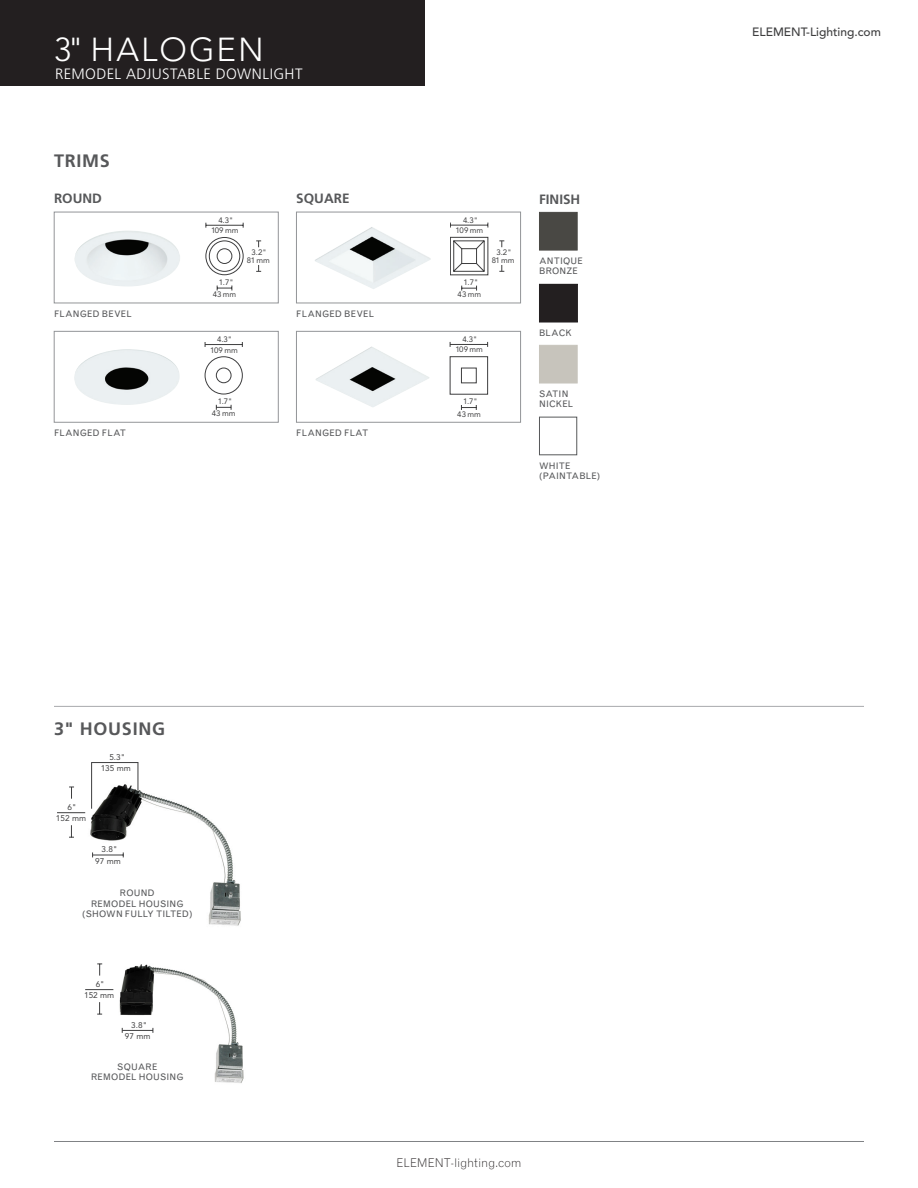
<style>
.page{position:relative;width:918px;height:1188px;background:#fff}
.page>*{position:absolute;margin:0;border:0;box-sizing:border-box;transform-origin:0 0}
.t1{font:300 33px "Avenir";letter-spacing:.06em;color:#fff}
.t2{font:700 18px "Frutiger";letter-spacing:.04em;color:#57585a}
.t3{font:300 15px "Frutiger";letter-spacing:.03em;color:#fff}
.t4{font:700 13.5px "Frutiger";color:#57585a}
.t5{font:500 12px "Avenir";color:#3e3e3f}
.t6{font:300 12px "Grotesque";letter-spacing:-.01em;color:#231f20}
.t7{font:9px/10.5px "Grotesque";letter-spacing:.015em;color:#57585a;text-align:center}
.t8{font:8.25px "Avenir";color:#3e3e3f}
.t9{font:7.95px/10.4px "Avenir";color:#3e3e3f;text-align:center}
.t10{font:7.8px/10.5px "Avenir";color:#3e3e3f;text-align:center}
</style>
<div class="page">
<hr style="left:54px;top:1141px;width:810px;height:1px;background:#808285">
<div style="left:0;top:0;width:425px;height:86px;background:#231f20"></div>
<div style="left:539px;top:417px;width:38px;height:38px;border:1px solid #57585a"></div>
<div style="left:539px;top:284px;width:38px;height:38px;background:#231f20"></div>
<div style="left:539px;top:284px;width:39px;height:38px;border:1px solid #231f20"></div>
<div style="left:539px;top:345px;width:39px;height:38px;background:#c7c4bc;border:1px solid #c7c4bc"></div>
<div style="left:539px;top:212px;width:39px;height:38px;background:#494844;border:1px solid #494844"></div>
<img style="left:315px;top:227px;width:116px;height:62px">
<div style="left:296px;top:212px;width:225px;height:91px;border:1px solid #939598"></div>
<img style="left:74px;top:231px;width:106px;height:55px">
<div style="left:54px;top:212px;width:224px;height:91px;border:1px solid #939598"></div>
<img style="left:316px;top:346px;width:113px;height:61px">
<div style="left:296px;top:331px;width:225px;height:91px;border:1px solid #939598"></div>
<img style="left:74px;top:349px;width:106px;height:56px">
<div style="left:54px;top:331px;width:224px;height:91px;border:1px solid #939598"></div>
<img style="left:111px;top:964px;width:133px;height:119px">
<img style="left:83px;top:778px;width:158px;height:148px">
<svg style="left:205px;top:342px;width:38px;height:53px"></svg>
<svg style="left:216px;top:405px;width:16px;height:5px"></svg>
<svg style="left:256px;top:265px;width:5px;height:7px"></svg>
<svg style="left:256px;top:241px;width:5px;height:6px"></svg>
<hr style="left:206px;top:225px;width:37px;height:1px;background:#3e3e3f">
<svg style="left:206px;top:237px;width:38px;height:54px"></svg>
<svg style="left:461px;top:405px;width:16px;height:5px"></svg>
<hr style="left:450px;top:344px;width:38px;height:1px;background:#3e3e3f">
<svg style="left:450px;top:356px;width:38px;height:39px"></svg>
<svg style="left:499px;top:265px;width:5px;height:7px"></svg>
<svg style="left:499px;top:241px;width:5px;height:6px"></svg>
<svg style="left:461px;top:286px;width:16px;height:5px"></svg>
<hr style="left:450px;top:225px;width:38px;height:1px;background:#3e3e3f">
<svg style="left:450px;top:237px;width:38px;height:38px"></svg>
<hr style="left:54px;top:706px;width:810px;height:1px;background:#a8a9ad">
<hr style="left:122px;top:1030px;width:31px;height:1px;background:#3e3e3f">
<svg style="left:97px;top:1002px;width:5px;height:13px"></svg>
<svg style="left:97px;top:964px;width:5px;height:12px"></svg>
<svg style="left:85px;top:989px;width:28px;height:1px"></svg>
<hr style="left:91px;top:762px;width:47px;height:1px;background:#3e3e3f">
<hr style="left:93px;top:855px;width:30px;height:1px;background:#3e3e3f">
<hr style="left:91px;top:762px;width:1px;height:47px;background:#3e3e3f">
<svg style="left:138px;top:762px;width:1px;height:28px"></svg>
<svg style="left:69px;top:825px;width:5px;height:13px"></svg>
<svg style="left:69px;top:787px;width:5px;height:12px"></svg>
<svg style="left:57px;top:812px;width:28px;height:1px"></svg>
<h1 class="t1" style="left:54px;top:31px;width:211px">3" HALOGEN</h1>
<h3 class="t3" style="left:55px;top:65px;width:249px">REMODEL ADJUSTABLE DOWNLIGHT</h3>
<p class="t2" style="left:54px;top:150px;width:57px">TRIMS</p>
<p class="t4" style="left:54px;top:191px;width:49px">ROUND</p>
<p class="t4" style="left:296px;top:191px;width:55px">SQUARE</p>
<p class="t7" style="left:54px;top:308px;width:79px">FLANGED BEVEL</p>
<p class="t7" style="left:54px;top:428px;width:74px">FLANGED FLAT</p>
<p class="t10" style="left:211px;top:215px;width:29px">4.3"<br>109 mm</p>
<p class="t10" style="left:219px;top:277px;width:16px">1.7"</p>
<p class="t10" style="left:213px;top:289px;width:25px">43 mm</p>
<p class="t10" style="left:247px;top:248px;width:24px;line-height:7.8px">3.2"<br>81 mm</p>
<p class="t10" style="left:210px;top:334px;width:29px">4.3"<br>109 mm</p>
<p class="t10" style="left:218px;top:396px;width:16px">1.7"</p>
<p class="t10" style="left:212px;top:408px;width:25px">43 mm</p>
<p class="t7" style="left:296px;top:308px;width:79px">FLANGED BEVEL</p>
<p class="t7" style="left:296px;top:428px;width:74px">FLANGED FLAT</p>
<p class="t9" style="left:456px;top:215px;width:29px">4.3"<br>109 mm</p>
<p class="t9" style="left:464px;top:277px;width:16px">1.7"</p>
<p class="t9" style="left:458px;top:289px;width:25px">43 mm</p>
<p class="t9" style="left:492px;top:248px;width:24px;line-height:7.8px">3.2"<br>81 mm</p>
<p class="t10" style="left:455px;top:334px;width:29px">4.3"<br>109 mm</p>
<p class="t10" style="left:463px;top:396px;width:16px">1.7"</p>
<p class="t10" style="left:457px;top:409px;width:25px">43 mm</p>
<p class="t4" style="left:539px;top:191px;width:43px">FINISH</p>
<p class="t7" style="left:539px;top:256px;width:45px">ANTIQUE</p>
<p class="t7" style="left:539px;top:266px;width:40px">BRONZE</p>
<p class="t7" style="left:539px;top:328px;width:34px">BLACK</p>
<p class="t7" style="left:539px;top:389px;width:36px;text-align:left">SATIN<br>NICKEL</p>
<p class="t7" style="left:539px;top:460px;width:33px">WHITE</p>
<p class="t7" style="left:539px;top:471px;width:63px">(PAINTABLE)</p>
<p class="t2" style="left:54px;top:718px;width:113px">3" HOUSING</p>
<p class="t8" style="left:109px;top:752px;width:17px">5.3"</p>
<p class="t8" style="left:101px;top:764px;width:32px">135 mm</p>
<p class="t8" style="left:68px;top:802px;width:10px">6"</p>
<p class="t8" style="left:56px;top:813px;width:32px">152 mm</p>
<p class="t8" style="left:102px;top:845px;width:17px">3.8"</p>
<p class="t8" style="left:95px;top:856px;width:27px">97 mm</p>
<p class="t7" style="left:82px;top:888px;width:112px">ROUND<br>REMODEL HOUSING (SHOWN FULLY TILTED)</p>
<p class="t8" style="left:96px;top:979px;width:10px">6"</p>
<p class="t8" style="left:84px;top:990px;width:32px">152 mm</p>
<p class="t8" style="left:131px;top:1020px;width:17px">3.8"</p>
<p class="t8" style="left:125px;top:1032px;width:27px">97 mm</p>
<p class="t7" style="left:91px;top:1062px;width:94px">SQUARE<br>REMODEL HOUSING</p>
<h3 class="t6" style="left:397px;top:1155px;width:126px">ELEMENT-lighting.com</h3>
<h3 class="t5" style="left:752px;top:25px;width:130px">ELEMENT-Lighting.com</h3>
</div>
